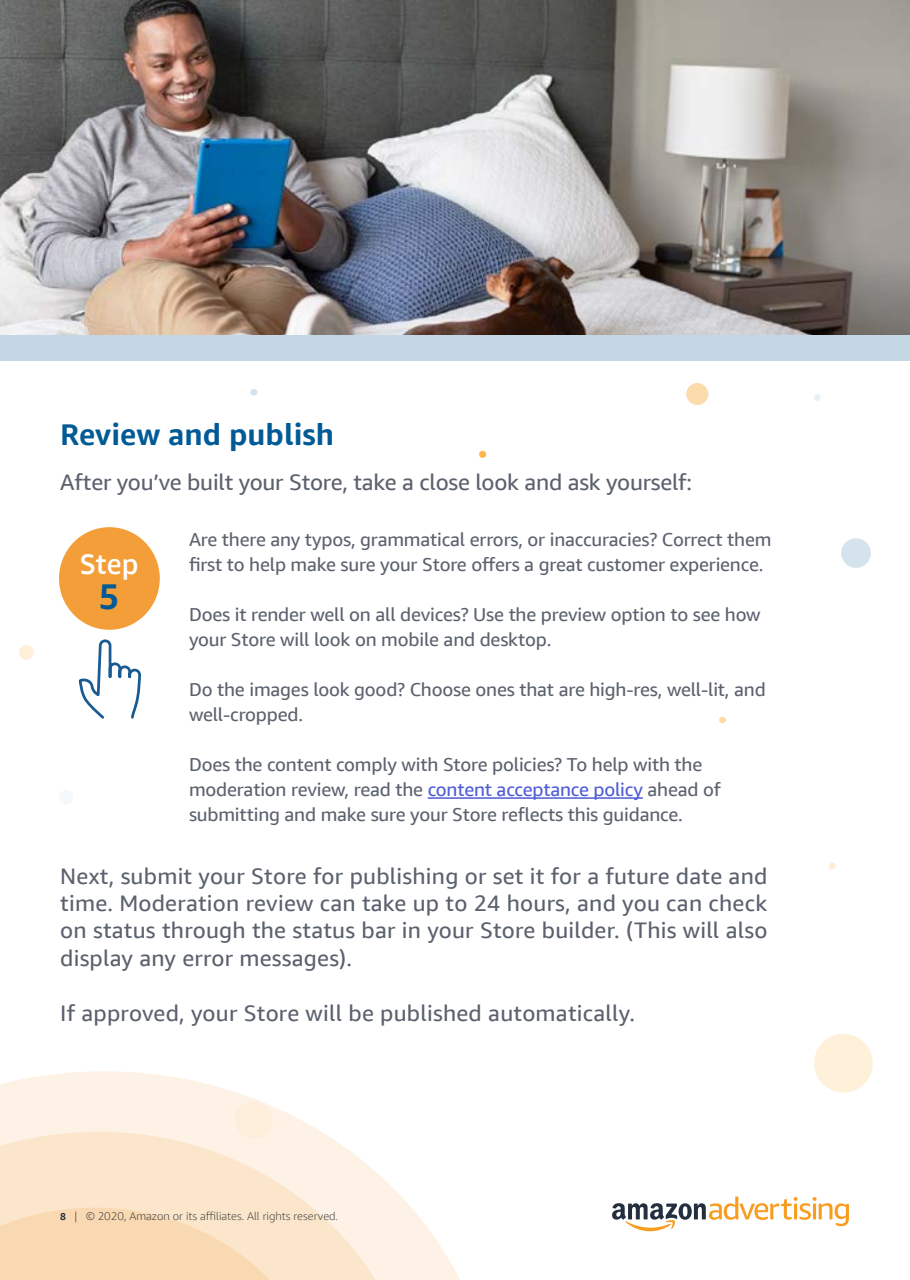
<style>
.page{position:relative;width:910px;height:1280px;background:#fff}
.page>*{position:absolute;margin:0;border:0;box-sizing:border-box;transform-origin:0 0}
.t1{font:700 35.5px "Amazon Ember";color:#005a95}
.t2{font:700 30px "Amazon Ember Display";color:#005a95}
.t3{font:500 28.5px "Amazon Ember";color:#fff}
.t4{font:22.5px/27.5px "Amazon Ember Display";letter-spacing:.01em;color:#5b626e;text-align:justify}
.t5{font:22.5px "Amazon Ember Display";letter-spacing:-.01em;color:#5b626e}
.t6{font:18.75px/25px "Amazon Ember Display";letter-spacing:-.01em;color:#5b626e}
.t7{font:300 11.25px "Amazon Ember Display";color:#3f4141}
.s1{color:#4f5cd6}
.s2{font-family:"Amazon Ember";font-weight:700;font-size:10px;color:#232f3e}
.s3{font-family:"Amazon Ember"}
</style>
<div class="page">
<svg style="left:479px;top:450px;width:8px;height:8px"></svg>
<svg style="left:841px;top:538px;width:30px;height:30px"></svg>
<svg style="left:814px;top:394px;width:7px;height:7px"></svg>
<svg style="left:814px;top:1034px;width:59px;height:59px"></svg>
<div style="left:686px;top:383px;width:23px;height:22px;background:#fbdcad;border-radius:50%"></div>
<svg style="left:250px;top:389px;width:8px;height:7px"></svg>
<div style="left:19px;top:645px;width:15px;height:15px;background:#fff0da;border-radius:50%"></div>
<div style="left:719px;top:717px;width:7px;height:6px;background:#ffdba7;border-radius:50%"></div>
<div style="left:59px;top:790px;width:15px;height:15px;background:#f6f9fb;border-radius:50%"></div>
<div style="left:828px;top:863px;width:8px;height:6px;background:#fdedd6;border-radius:50%"></div>
<svg style="left:0;top:1071px;width:460px;height:209px"></svg>
<svg style="left:0;top:1132px;width:417px;height:148px;background:#fcecda"></svg>
<svg style="left:0;top:1208px;width:329px;height:72px;background:#f9ddba"></svg>
<img style="left:0;top:0;width:910px;height:335px">
<div style="left:0;top:335px;width:910px;height:26px;background:#c3d7e4"></div>
<hr style="left:428px;top:797px;width:215px;height:2px;background:#4f5cd6">
<div style="left:59px;top:527px;width:101px;height:103px;background:#f39e38;border-radius:50%"></div>
<svg style="left:78px;top:639px;width:63px;height:80px"></svg>
<svg style="left:612px;top:1197px;width:237px;height:34px"></svg>
<h2 class="t2" style="left:60px;top:415px;width:276px">Review and publish</h2>
<p class="t5" style="left:60px;top:468px;width:633px">After you’ve built your Store, take a close look and ask yourself:</p>
<p class="t6" style="left:189px;top:527px;width:584px">Are there any typos, grammatical errors, or inaccuracies? Correct them first to help make sure your Store offers a great customer experience.</p>
<p class="t6" style="left:189px;top:602px;width:573px">Does it render well on all devices? Use the preview option to see how your Store will look on mobile and desktop.</p>
<p class="t6" style="left:189px;top:677px;width:578px">Do the images look good? Choose ones that are high-res, well-lit, and well-cropped.</p>
<p class="t6" style="left:189px;top:752px;width:533px">Does the content comply with Store policies? To help with the moderation review, read the <span class="s1">content acceptance policy</span> ahead of submitting and make sure your Store reflects this guidance.</p>
<h3 class="t3" style="left:80px;top:546px;width:60px">Step</h3>
<h1 class="t1" style="left:99px;top:574px;width:22px">5</h1>
<p class="t4" style="left:60px;top:862px;width:709px">Next, submit your Store for publishing or set it for a future date and time. Moderation review can take up to 24 hours, and you can check on status through the status bar in your Store builder. (This will also display any error messages).</p>
<p class="t4" style="left:60px;top:999px;width:576px">If approved, your Store will be published automatically.</p>
<p class="t7" style="left:60px;top:1210px;width:280px"><span class="s2">8</span> <span class="s3">| ©</span> 2020, Amazon or its affiliates. All rights reserved.</p>
</div>
